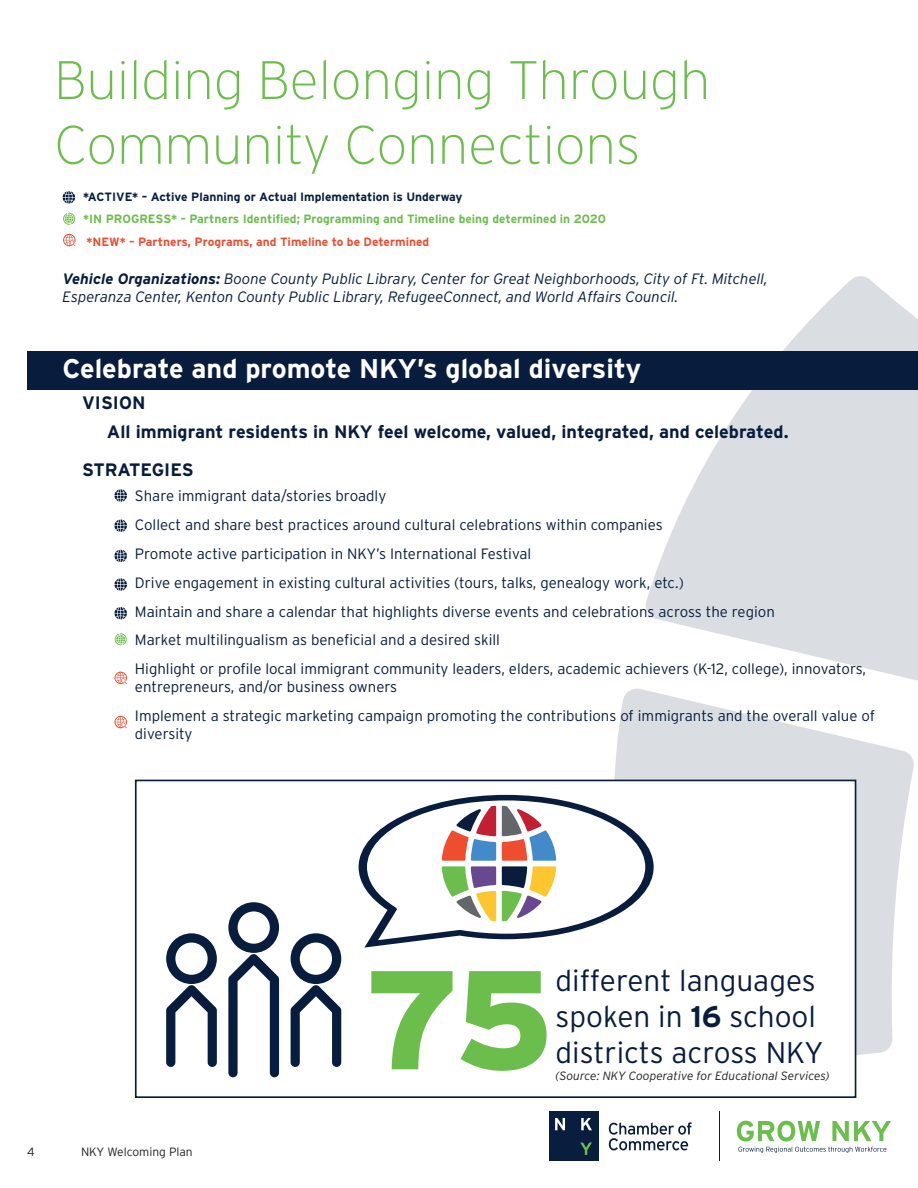
<style>
.page{position:relative;width:918px;height:1188px;background:#fff}
.page>*{position:absolute;margin:0;border:0;box-sizing:border-box;transform-origin:0 0}
.t1{font:900 140.25px "Interstate";color:#6cbe4c}
.t2{font:200 54px/64.8px "Interstate";color:#6cbe4c}
.t3{font:300 29.85px/35.8px "Interstate";color:#081d3e}
.t4{font:700 27px "Interstate";color:#fff}
.t5{font:700 18px "Interstate";color:#081d3e}
.t6{font:300 15px/28.8px "Interstate";color:#081d3e}
.t7{font:italic 300 15px/18px "Interstate";color:#081d3e}
.t8{font:700 12px "Interstate";color:#6cbe4c}
.t9{font:700 12px "Interstate";color:#081d3e}
.t10{font:700 12px "Interstate";color:#ef4d30}
.t11{font:italic 300 12px "Interstate";color:#231f20}
.t12{font:300 12px "Interstate";color:#231f20}
.s1{font-weight:700}
</style>
<div class="page">
<svg style="left:601px;top:276px;width:317px;height:836px;fill:#dadde2"></svg>
<svg style="left:737px;top:1121px;width:83px;height:20px"></svg>
<svg style="left:832px;top:1121px;width:59px;height:20px"></svg>
<svg style="left:738px;top:1147px;width:148px;height:6px"></svg>
<svg style="left:609px;top:1122px;width:83px;height:28px"></svg>
<svg style="left:549px;top:1112px;width:49px;height:49px;background:#1a2f4a"></svg>
<hr style="left:719px;top:1112px;width:1px;height:49px;background:#091e3e">
<div style="left:135px;top:780px;width:721px;height:318px;background:#fff;border:2px solid #081d3e"></div>
<svg style="left:63px;top:191px;width:12px;height:13px"></svg>
<svg style="left:63px;top:213px;width:12px;height:12px"></svg>
<svg style="left:63px;top:234px;width:13px;height:12px"></svg>
<div style="left:27px;top:351px;width:891px;height:39px;background:#081d3e"></div>
<svg style="left:114px;top:489px;width:13px;height:13px"></svg>
<svg style="left:114px;top:519px;width:13px;height:13px"></svg>
<svg style="left:114px;top:550px;width:13px;height:12px"></svg>
<svg style="left:114px;top:578px;width:13px;height:13px"></svg>
<svg style="left:114px;top:607px;width:13px;height:12px"></svg>
<svg style="left:114px;top:672px;width:13px;height:12px"></svg>
<svg style="left:114px;top:716px;width:13px;height:12px"></svg>
<svg style="left:115px;top:633px;width:12px;height:13px"></svg>
<svg style="left:359px;top:795px;width:295px;height:153px"></svg>
<svg style="left:166px;top:902px;width:175px;height:175px"></svg>
<svg style="left:502px;top:806px;width:54px;height:115px"></svg>
<svg style="left:442px;top:806px;width:54px;height:115px"></svg>
<h2 class="t2" style="left:54px;top:48px;width:658px">Building Belonging Through<br>Community Connections</h2>
<p class="t9" style="left:83px;top:190px;width:381px">*ACTIVE* – Active Planning or Actual Implementation is Underway</p>
<p class="t8" style="left:83px;top:212px;width:524px">*IN PROGRESS* – Partners Identified; Programming and Timeline being determined in 2020</p>
<p class="t10" style="left:87px;top:235px;width:344px">*NEW* – Partners, Programs, and Timeline to be Determined</p>
<p class="t7" style="left:63px;top:270px;width:707px"><span class="s1">Vehicle Organizations:</span> Boone County Public Library, Center for Great Neighborhoods, City of Ft. Mitchell,<br>Esperanza Center, Kenton County Public Library, RefugeeConnect, and World Affairs Council.</p>
<h3 class="t4" style="left:63px;top:353px;width:580px">Celebrate and promote NKY’s global diversity</h3>
<p class="t5" style="left:82px;top:393px;width:65px">VISION</p>
<p class="t5" style="left:107px;top:422px;width:683px">All immigrant residents in NKY feel welcome, valued, integrated, and celebrated.</p>
<p class="t5" style="left:82px;top:460px;width:113px">STRATEGIES</p>
<p class="t6" style="left:135px;top:481px;width:733px">Share immigrant data/stories broadly<br>Collect and share best practices around cultural celebrations within companies<br>Promote active participation in NKY’s International Festival<br>Drive engagement in existing cultural activities (tours, talks, genealogy work, etc.)<br>Maintain and share a calendar that highlights diverse events and celebrations across the region<br>Market multilingualism as beneficial and a desired skill<br>Highlight or profile local immigrant community leaders, elders, academic achievers (K-12, college), innovators,</p>
<p class="t6" style="left:135px;top:672px;width:742px">entrepreneurs, and/or business owners<br>Implement a strategic marketing campaign promoting the contributions of immigrants and the overall value of</p>
<p class="t6" style="left:135px;top:719px;width:59px">diversity</p>
<p class="t12" style="left:27px;top:1145px;width:9px">4</p>
<p class="t12" style="left:81px;top:1145px;width:113px">NKY Welcoming Plan</p>
<h1 class="t1" style="left:364px;top:940px;width:191px">75</h1>
<h3 class="t3" style="left:556px;top:963px;width:262px">different languages spoken in <span class="s1">16</span> school</h3>
<h3 class="t3" style="left:556px;top:1034px;width:269px">districts across NKY</h3>
<p class="t11" style="left:556px;top:1069px;width:276px">(Source: NKY Cooperative for Educational Services)</p>
</div>
